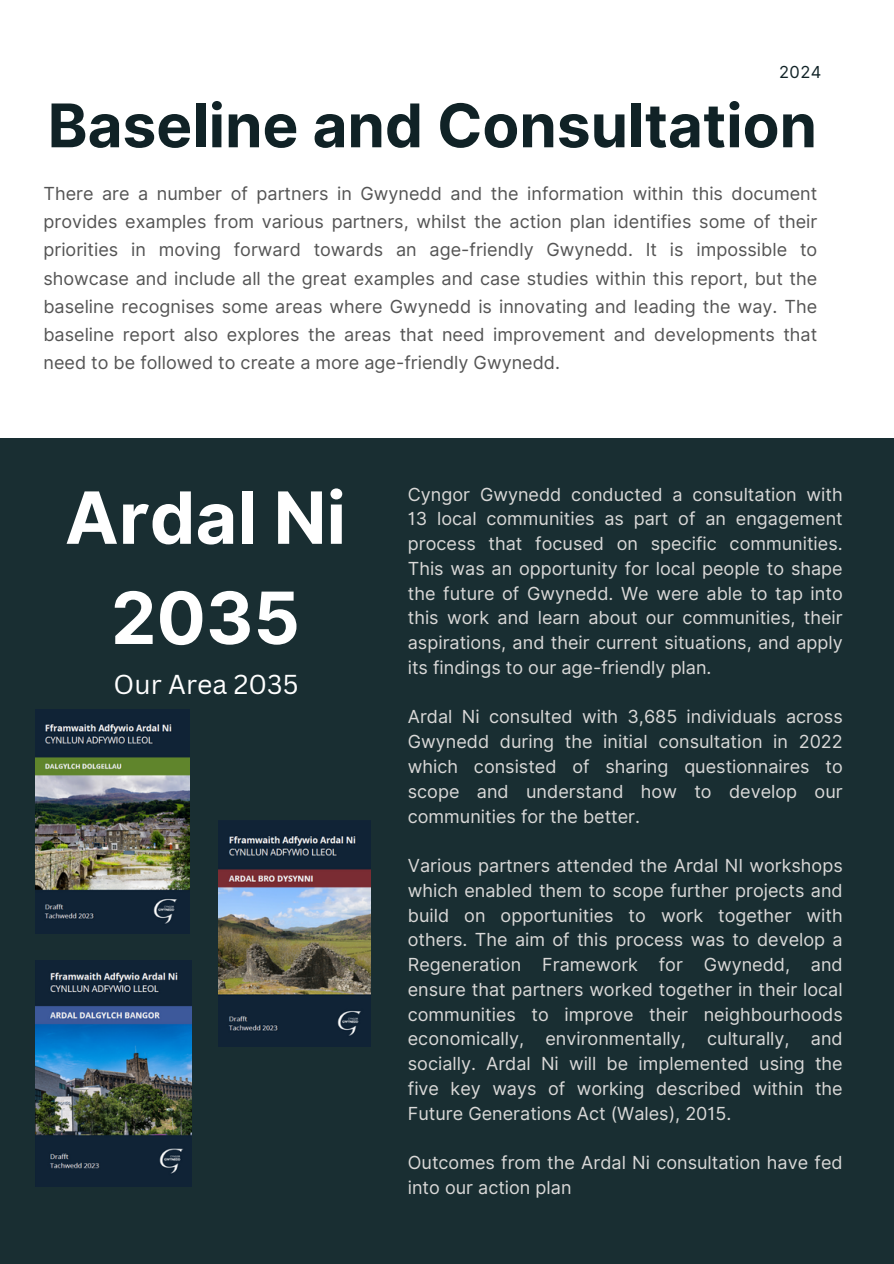
<style>
.page{position:relative;width:894px;height:1264px;background:#fff}
.page>*{position:absolute;margin:0;border:0;box-sizing:border-box;transform-origin:0 0}
.t1{font:700 72px/100.2px "Inter";color:#fff;text-align:center}
.t2{font:700 60.15px "Inter";color:#102226}
.t3{font:26.55px "Canva Sans";color:#fff}
.t4{font:18px/24.8px "Inter";color:#dad9d8;text-align:justify}
.t5{font:18px/28.2px "Inter";color:#545454;text-align:justify}
.t6{font:16.5px "Inter";color:#102226}
</style>
<div class="page">
<div style="left:0;top:438px;width:893px;height:825px;background:#192e32"></div>
<img style="left:35px;top:709px;width:155px;height:224px">
<img style="left:219px;top:821px;width:152px;height:225px">
<img style="left:35px;top:960px;width:157px;height:226px">
<p class="t6" style="left:778px;top:62px;width:44px">2024</p>
<h2 class="t2" style="left:48px;top:89px;width:770px">Baseline and Consultation</h2>
<p class="t5" style="left:43px;top:179px;width:775px">There are a number of partners in Gwynedd and the information within this document provides examples from various partners, whilst the action plan identifies some of their priorities in moving forward towards an age-friendly Gwynedd. It is impossible to showcase and include all the great examples and case studies within this report, but the baseline recognises some areas where Gwynedd is innovating and leading the way. The baseline report also explores the areas that need improvement and developments that need to be followed to create a more age-friendly Gwynedd.</p>
<h1 class="t1" style="left:65px;top:467px;width:283px">Ardal Ni<br>2035</h1>
<p class="t4" style="left:407px;top:481px;width:436px">Cyngor Gwynedd conducted a consultation with 13 local communities as part of an engagement process that focused on specific communities.<br>This was an opportunity for local people to shape the future of Gwynedd. We were able to tap into this work and learn about our communities, their aspirations, and their current situations, and apply its findings to our age-friendly plan.</p>
<p class="t4" style="left:407px;top:704px;width:436px">Ardal Ni consulted with 3,685 individuals across Gwynedd during the initial consultation in 2022 which consisted of sharing questionnaires to scope and understand how to develop our communities for the better.</p>
<p class="t4" style="left:407px;top:853px;width:436px">Various partners attended the Ardal NI workshops which enabled them to scope further projects and build on opportunities to work together with others. The aim of this process was to develop a Regeneration Framework for Gwynedd, and ensure that partners worked together in their local communities to improve their neighbourhoods economically, environmentally, culturally, and socially. Ardal Ni will be implemented using the five key ways of working described within the Future Generations Act (Wales), 2015.</p>
<p class="t4" style="left:407px;top:1150px;width:436px">Outcomes from the Ardal Ni consultation have fed into our action plan</p>
<h3 class="t3" style="left:113px;top:665px;width:186px">Our Area 2035</h3>
</div>
